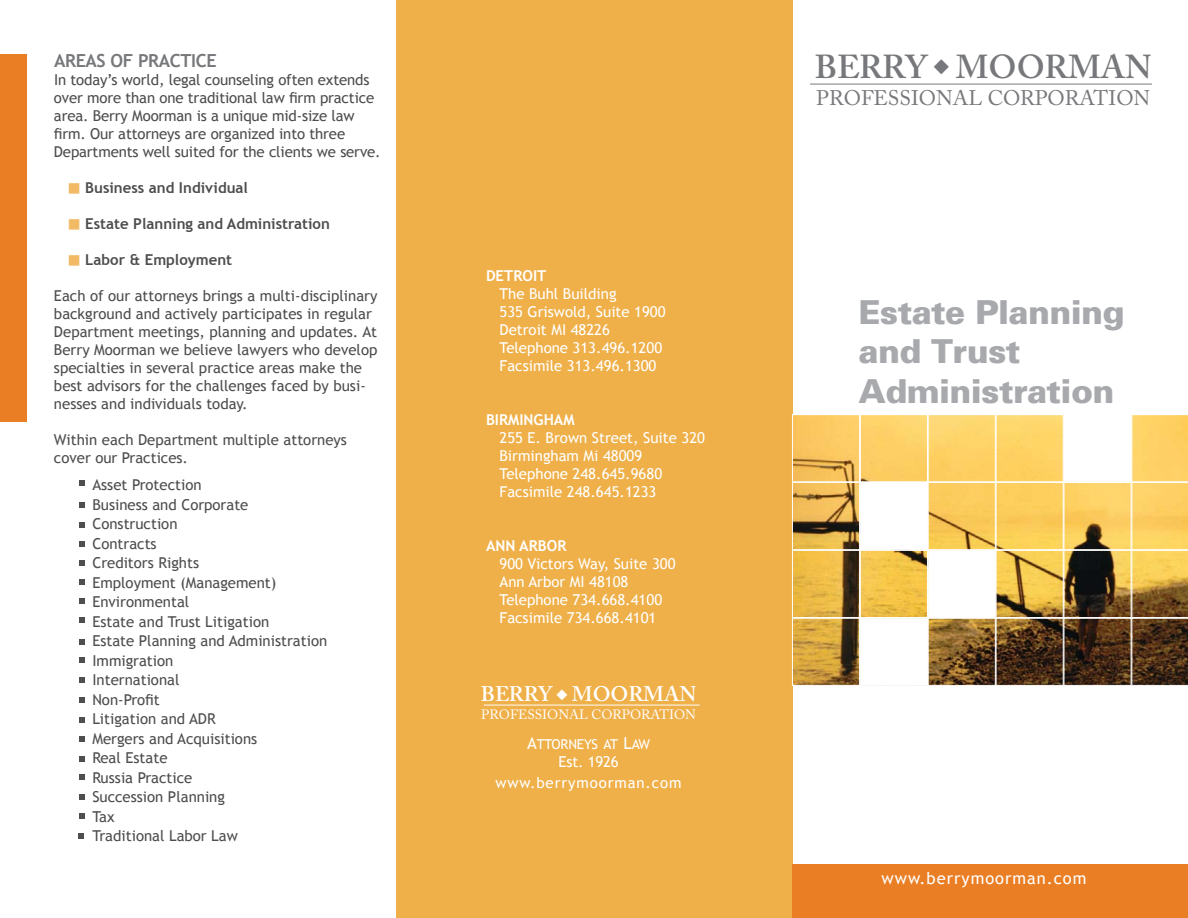
<style>
.page{position:relative;width:1188px;height:918px;background:#fff}
.page>*{position:absolute;margin:0;border:0;box-sizing:border-box;transform-origin:0 0}
.t1{font:900 33px/39.6px "Univers";letter-spacing:-.02em;color:#a7a9ac}
.t2{font:600 33px "Adobe Caslon Pro";letter-spacing:-.005em;color:#77787b}
.t3{font:21px "Adobe Caslon Pro";letter-spacing:.005em;color:#77787b}
.t4{font:600 21px "Adobe Caslon Pro";letter-spacing:-.005em;color:#fff}
.t5{font:700 18px "Trebuchet MS";letter-spacing:-.02em;color:#77787b}
.t6{font:16.5px "Trebuchet MS";letter-spacing:.06em;color:#fff}
.t7{font:15px/19.5px "Trebuchet MS";color:#4d4d4f}
.t8{font:15px/18px "Trebuchet MS";color:#fff}
.t9{font:700 15px "Trebuchet MS";color:#4d4d4f}
.t10{font:15px/21px "Trebuchet MS";letter-spacing:.06em;color:#fff;text-align:center}
.t11{font:700 15px "Trebuchet MS";color:#fff}
.t12{font:13.65px "Trebuchet MS";letter-spacing:-.015em;color:#fff}
.t13{font:13.5px "Adobe Caslon Pro";letter-spacing:.005em;color:#fff}
.s1{color:#f2ba65}
.s2{font-size:16.5px}
</style>
<div class="page">
<div style="left:396px;top:0;width:396px;height:918px;background:#efb049"></div>
<img style="left:794px;top:416px;width:335px;height:268px">
<div style="left:792px;top:618px;width:68px;height:68px;border:1px solid #fff"></div>
<div style="left:860px;top:618px;width:68px;height:68px;background:#fff;border:1px solid #fff"></div>
<div style="left:928px;top:618px;width:68px;height:68px;border:1px solid #fff"></div>
<div style="left:996px;top:618px;width:68px;height:68px;border:1px solid #fff"></div>
<div style="left:1064px;top:618px;width:67px;height:68px;border:1px solid #fff"></div>
<div style="left:792px;top:550px;width:68px;height:68px;border:1px solid #fff"></div>
<div style="left:860px;top:550px;width:68px;height:68px;border:1px solid #fff"></div>
<div style="left:928px;top:550px;width:68px;height:68px;background:#fff;border:1px solid #fff"></div>
<div style="left:996px;top:550px;width:68px;height:68px;border:1px solid #fff"></div>
<div style="left:1064px;top:550px;width:67px;height:68px;border:1px solid #fff"></div>
<div style="left:792px;top:482px;width:68px;height:68px;border:1px solid #fff"></div>
<div style="left:860px;top:482px;width:68px;height:68px;background:#fff"></div>
<div style="left:928px;top:482px;width:68px;height:68px;border:1px solid #fff"></div>
<div style="left:996px;top:482px;width:68px;height:68px;border:1px solid #fff"></div>
<div style="left:1064px;top:482px;width:67px;height:68px;border:1px solid #fff"></div>
<div style="left:792px;top:414px;width:68px;height:68px;border:1px solid #fff"></div>
<div style="left:860px;top:414px;width:68px;height:68px;border:1px solid #fff"></div>
<div style="left:928px;top:414px;width:68px;height:68px;border:1px solid #fff"></div>
<div style="left:996px;top:414px;width:68px;height:68px;border:1px solid #fff"></div>
<div style="left:1064px;top:414px;width:67px;height:68px;background:#fff"></div>
<svg style="left:1131px;top:415px;width:57px;height:271px;background:#c39f53"></svg>
<div style="left:792px;top:864px;width:396px;height:54px;background:#ea7e24"></div>
<div style="left:0;top:54px;width:27px;height:367px;background:#ea7e24"></div>
<hr style="left:810px;top:84px;width:342px;height:1px;background:#77787b">
<hr style="left:484px;top:705px;width:216px;height:1px;background:#fff">
<svg style="left:79px;top:481px;width:5px;height:5px"></svg>
<svg style="left:79px;top:503px;width:5px;height:5px"></svg>
<svg style="left:79px;top:522px;width:5px;height:6px"></svg>
<svg style="left:79px;top:541px;width:5px;height:5px"></svg>
<svg style="left:79px;top:560px;width:5px;height:5px"></svg>
<svg style="left:79px;top:580px;width:5px;height:5px"></svg>
<svg style="left:79px;top:599px;width:5px;height:5px"></svg>
<svg style="left:79px;top:618px;width:5px;height:5px"></svg>
<svg style="left:79px;top:639px;width:5px;height:5px"></svg>
<svg style="left:79px;top:657px;width:5px;height:6px"></svg>
<svg style="left:79px;top:678px;width:5px;height:5px"></svg>
<svg style="left:79px;top:698px;width:5px;height:5px"></svg>
<svg style="left:79px;top:717px;width:5px;height:6px"></svg>
<svg style="left:79px;top:736px;width:5px;height:5px"></svg>
<svg style="left:79px;top:756px;width:5px;height:5px"></svg>
<svg style="left:79px;top:774px;width:5px;height:6px"></svg>
<svg style="left:79px;top:795px;width:5px;height:5px"></svg>
<svg style="left:79px;top:813px;width:5px;height:6px"></svg>
<svg style="left:79px;top:834px;width:5px;height:5px"></svg>
<p class="t5" style="left:54px;top:50px;width:164px">AREAS OF PRACTICE</p>
<p class="t7" style="left:54px;top:71px;width:328px;line-height:18px">In today’s world, legal counseling often extends over more than one traditional law firm practice area. Berry Moorman is a unique mid-size law firm. Our attorneys are organized into three Departments well suited for the clients we serve.</p>
<p class="t9" style="left:68px;top:179px;width:182px"><span class="s1">■</span> Business and Individual</p>
<p class="t9" style="left:68px;top:215px;width:264px"><span class="s1">■</span> Estate Planning and Administration</p>
<p class="t9" style="left:68px;top:251px;width:166px"><span class="s1">■</span> Labor &amp; Employment</p>
<p class="t7" style="left:54px;top:287px;width:325px;line-height:18px">Each of our attorneys brings a multi-disciplinary background and actively participates in regular Department meetings, planning and updates. At Berry Moorman we believe lawyers who develop specialties in several practice areas make the best advisors for the challenges faced by busi&shy;nesses and individuals today.</p>
<p class="t7" style="left:54px;top:431px;width:295px;line-height:18px">Within each Department multiple attorneys cover our Practices.</p>
<p class="t7" style="left:92px;top:475px;width:236px">Asset Protection<br>Business and Corporate<br>Construction<br>Contracts<br>Creditors Rights<br>Employment (Management)<br>Environmental<br>Estate and Trust Litigation<br>Estate Planning and Administration<br>Immigration<br>International<br>Non-Profit<br>Litigation and ADR<br>Mergers and Acquisitions<br>Real Estate<br>Russia Practice<br>Succession Planning<br>Tax<br>Traditional Labor Law</p>
<p class="t11" style="left:486px;top:266px;width:62px">DETROIT</p>
<p class="t8" style="left:500px;top:285px;width:168px">The Buhl Building<br>535 Griswold, Suite 1900<br>Detroit MI 48226<br>Telephone 313.496.1200<br>Facsimile 313.496.1300</p>
<p class="t11" style="left:486px;top:410px;width:90px">BIRMINGHAM</p>
<p class="t8" style="left:500px;top:429px;width:207px">255 E. Brown Street, Suite 320<br>Birmingham Mi 48009<br>Telephone 248.645.9680<br>Facsimile 248.645.1233</p>
<p class="t11" style="left:486px;top:536px;width:82px">ANN ARBOR</p>
<p class="t8" style="left:499px;top:555px;width:178px">900 Victors Way, Suite 300<br>Ann Arbor MI 48108<br>Telephone 734.668.4100<br>Facsimile 734.668.4101</p>
<h2 class="t4" style="left:481px;top:682px;width:217px">BERRY ◆ MOORMAN</h2>
<p class="t13" style="left:481px;top:707px;width:216px">PROFESSIONAL CORPORATION</p>
<p class="t12" style="left:527px;top:736px;width:124px"><span class="s2">A</span>TTORNEYS AT <span class="s2">L</span>AW</p>
<p class="t10" style="left:495px;top:752px;width:188px">Est. 1926 www.berrymoorman.com</p>
<h1 class="t2" style="left:815px;top:48px;width:338px">BERRY ◆ MOORMAN</h1>
<h2 class="t3" style="left:816px;top:86px;width:336px">PROFESSIONAL CORPORATION</h2>
<h1 class="t1" style="left:859px;top:292px;width:267px">Estate Planning and Trust<br>Administration</h1>
<p class="t6" style="left:882px;top:868px;width:206px">www.berrymoorman.com</p>
</div>
